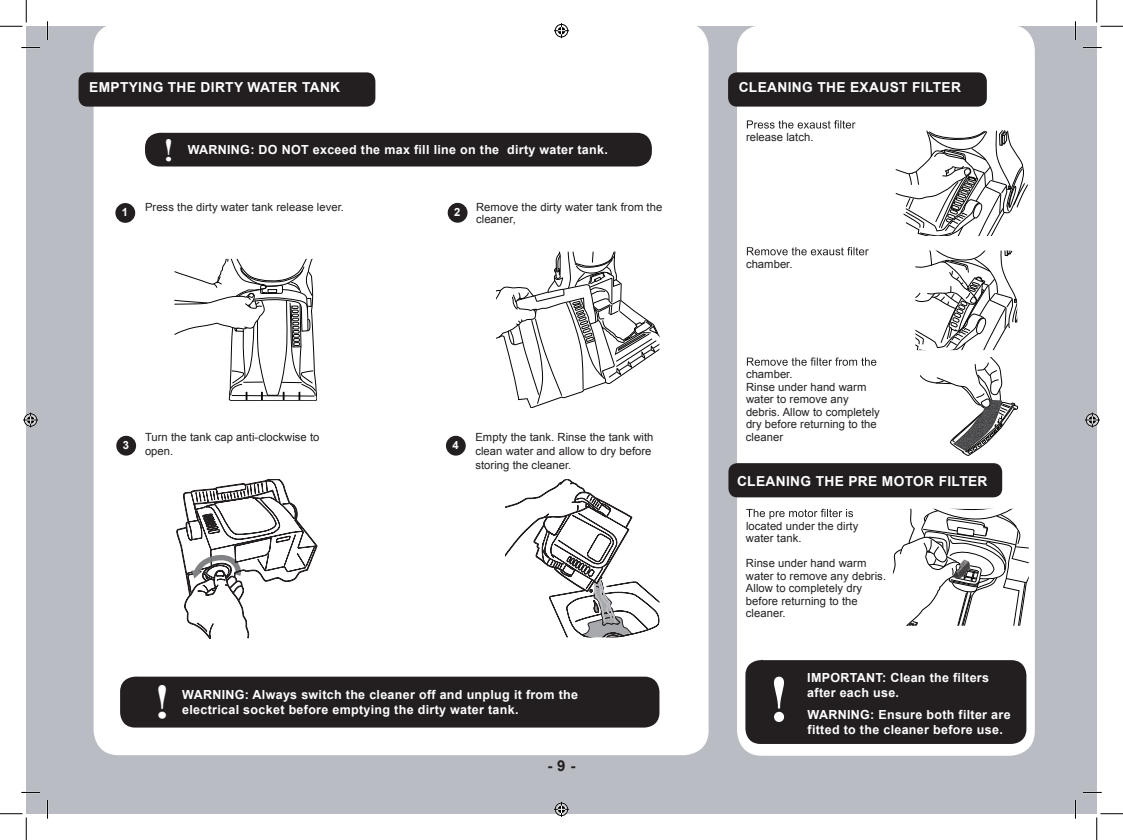
<style>
.page{position:relative;width:1123px;height:840px;background:#fff}
.page>*{position:absolute;margin:0;border:0;box-sizing:border-box;transform-origin:0 0}
.t1{font:700 60px "Century Schoolbook";color:#fff}
.t2{font:700 45px "Century Schoolbook";color:#fff}
.t3{font:700 30px "Century Schoolbook";color:#fff}
.t4{font:700 15px "Arial";color:#231f20}
.t5{font:700 13.75px "Arial";letter-spacing:.025em;color:#fff}
.t6{font:700 12.5px/15px "Arial";letter-spacing:.025em;color:#fff}
.t7{font:11.25px/12.5px "Arial";letter-spacing:.005em;color:#231f20}
.t8{font:700 11.25px "Arial";color:#fff}
</style>
<div class="page">
<div style="left:26px;top:26px;width:1070px;height:787px;background:#b9bdc3"></div>
<div style="left:94px;top:26px;width:614px;height:728px;background:#fff"></div>
<div style="left:737px;top:26px;width:297px;height:729px;background:#fff"></div>
<div style="left:79px;top:72px;width:296px;height:34px;background:#231f20;border-radius:9px"></div>
<div style="left:728px;top:72px;width:258px;height:34px;background:#231f20;border-radius:9px"></div>
<div style="left:728px;top:463px;width:274px;height:34px;background:#231f20;border-radius:9px"></div>
<svg style="left:746px;top:508px;width:107px;height:11px"></svg>
<svg style="left:747px;top:357px;width:129px;height:8px"></svg>
<svg style="left:747px;top:247px;width:121px;height:8px"></svg>
<svg style="left:747px;top:120px;width:108px;height:8px"></svg>
<svg style="left:893px;top:508px;width:135px;height:117px;background:#dddedd"></svg>
<svg style="left:920px;top:357px;width:98px;height:98px;background:#dadada"></svg>
<div style="left:745px;top:659px;width:281px;height:84px;background:#231f20;border-radius:15px"></div>
<svg style="left:915px;top:250px;width:102px;height:100px;background:#d8d8d8"></svg>
<svg style="left:895px;top:130px;width:133px;height:105px;background:#d8d8d8"></svg>
<div style="left:115px;top:203px;width:20px;height:20px;background:#231f20;border-radius:50%"></div>
<svg style="left:116px;top:435px;width:20px;height:20px"></svg>
<svg style="left:120px;top:437px;width:12px;height:15px"></svg>
<div style="left:448px;top:203px;width:19px;height:19px;background:#231f20;border-radius:50%"></div>
<div style="left:446px;top:435px;width:20px;height:20px;background:#231f20;border-radius:50%"></div>
<svg style="left:450px;top:435px;width:11px;height:3px"></svg>
<svg style="left:174px;top:259px;width:143px;height:141px;background:#e4e4e3"></svg>
<svg style="left:496px;top:251px;width:163px;height:157px;background:#e4e4e4"></svg>
<svg style="left:177px;top:479px;width:140px;height:159px;background:#dad9d9"></svg>
<svg style="left:505px;top:479px;width:154px;height:158px;background:#dfdfdf"></svg>
<div style="left:120px;top:676px;width:539px;height:51px;background:#231f20;border-radius:15px"></div>
<div style="left:145px;top:133px;width:507px;height:33px;background:#231f20;border-radius:15px"></div>
<svg style="left:21px;top:47px;width:19px;height:1px"></svg>
<svg style="left:1083px;top:47px;width:18px;height:1px"></svg>
<svg style="left:47px;top:21px;width:1px;height:19px"></svg>
<svg style="left:47px;top:800px;width:1px;height:18px"></svg>
<svg style="left:1074px;top:21px;width:2px;height:19px"></svg>
<svg style="left:1074px;top:800px;width:2px;height:18px"></svg>
<svg style="left:0;top:0;width:27px;height:27px"></svg>
<svg style="left:0;top:813px;width:27px;height:26px"></svg>
<svg style="left:1096px;top:0;width:27px;height:27px"></svg>
<svg style="left:1096px;top:813px;width:27px;height:26px"></svg>
<svg style="left:554px;top:23px;width:15px;height:15px"></svg>
<svg style="left:554px;top:801px;width:15px;height:15px"></svg>
<svg style="left:23px;top:412px;width:15px;height:15px"></svg>
<svg style="left:1085px;top:412px;width:14px;height:15px"></svg>
<p class="t5" style="left:89px;top:78px;width:252px">EMPTYING THE DIRTY WATER TANK</p>
<p class="t5" style="left:738px;top:78px;width:224px">CLEANING THE EXAUST FILTER</p>
<p class="t8" style="left:122px;top:205px;width:8px">1</p>
<h3 class="t3" style="left:164px;top:126px;width:10px">!</h3>
<p class="t6" style="left:188px;top:142px;width:421px">WARNING: DO NOT exceed the max fill line on the dirty water tank.</p>
<p class="t7" style="left:145px;top:201px;width:200px">Press the dirty water tank release lever.</p>
<p class="t8" style="left:454px;top:205px;width:8px">2</p>
<p class="t7" style="left:476px;top:200px;width:188px">Remove the dirty water tank from the cleaner,</p>
<p class="t7" style="left:145px;top:430px;width:176px;line-height:13.8px">Turn the tank cap anti-clockwise to open.</p>
<p class="t8" style="left:123px;top:437px;width:8px">3</p>
<p class="t7" style="left:475px;top:430px;width:180px;line-height:13.8px">Empty the tank. Rinse the tank with clean water and allow to dry before storing the cleaner.</p>
<p class="t8" style="left:452px;top:437px;width:8px">4</p>
<h2 class="t2" style="left:156px;top:666px;width:15px">!</h2>
<p class="t6" style="left:182px;top:686px;width:397px">WARNING: Always switch the cleaner off and unplug it from the electrical socket before emptying the dirty water tank.</p>
<h3 class="t4" style="left:547px;top:755px;width:30px">-9-</h3>
<p class="t7" style="left:746px;top:131px;width:69px">release latch.</p>
<p class="t7" style="left:746px;top:257px;width:48px">chamber.</p>
<p class="t7" style="left:746px;top:368px;width:135px">chamber.<br>Rinse under hand warm water to remove any debris. Allow to completely dry before returning to the cleaner</p>
<p class="t5" style="left:737px;top:472px;width:252px">CLEANING THE PRE MOTOR FILTER</p>
<p class="t7" style="left:746px;top:519px;width:114px">located under the dirty water tank.</p>
<p class="t7" style="left:746px;top:556px;width:142px">Rinse under hand warm water to remove any debris.<br>Allow to completely dry before returning to the cleaner.</p>
<p class="t7" style="left:760px;top:658px;width:5px">!</p>
<h1 class="t1" style="left:770px;top:652px;width:19px">!</h1>
<p class="t6" style="left:807px;top:670px;width:183px">IMPORTANT: Clean the filters after each use.</p>
<p class="t6" style="left:807px;top:706px;width:204px">WARNING: Ensure both filter are fitted to the cleaner before use.</p>
</div>
